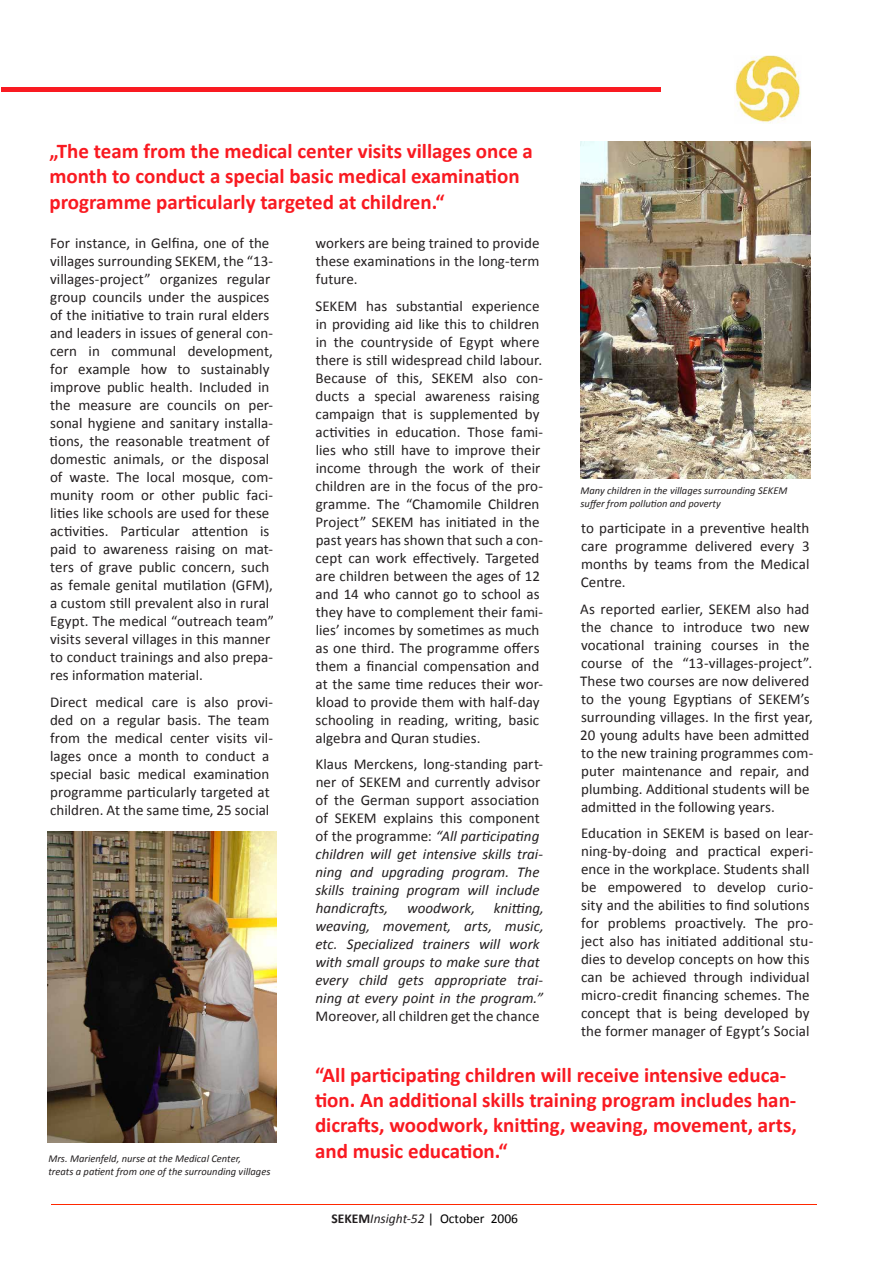
<style>
.page{position:relative;width:893px;height:1263px;background:#fff}
.page>*{position:absolute;margin:0;border:0;box-sizing:border-box;transform-origin:0 0}
.BackQuote{font:700 21px/25.2px "Calibri";color:#f91a21}
.RegArticle1{font:15px/18px "Calibri";letter-spacing:.005em;color:#231f20}
.RegArticle1-2{font:italic 15px/18px "Calibri";color:#231f20}
.t1{font:13.5px "Calibri";color:#000}
.PicDescription{font:italic 10.5px/12.6px "Calibri";color:#231f20}
.s1{font-style:normal}
.s2{font-weight:700;color:#231f20}
.s3{font-style:italic;color:#231f20}
</style>
<div class="page">
<img style="left:734px;top:55px;width:67px;height:69px">
<hr style="left:2px;top:87px;width:659px;height:4px;background:#f91a21">
<img style="left:580px;top:141px;width:230px;height:337px">
<img style="left:47px;top:832px;width:230px;height:310px">
<hr style="left:51px;top:1205px;width:766px;height:1px;background:#ff2700">
<p class="BackQuote" style="left:50px;top:139px;width:485px">„The team from the medical center visits villages once a month to conduct a special basic medical examination programme particularly targeted at children.“</p>
<p class="RegArticle1" style="left:50px;top:234px;width:226px">For instance, in Gelfina, one of the villages surrounding SEKEM, the “13- villages-project” organizes regular group councils under the auspices of the initiative to train rural elders and leaders in issues of general con&shy;cern in communal development, for example how to sustainably improve public health. Included in the measure are councils on per&shy;sonal hygiene and sanitary installa&shy;tions, the reasonable treatment of domestic animals, or the disposal of waste. The local mosque, com&shy;munity room or other public faci&shy;lities like schools are used for these activities. Particular attention is paid to awareness raising on mat&shy;ters of grave public concern, such as female genital mutilation (GFM), a custom still prevalent also in rural Egypt. The medical “outreach team” visits several villages in this manner to conduct trainings and also prepa&shy;res information material.</p>
<p class="RegArticle1" style="left:50px;top:693px;width:225px">Direct medical care is also provi&shy;ded on a regular basis. The team from the medical center visits vil&shy;lages once a month to conduct a special basic medical examination programme particularly targeted at children. At the same time, 25 social</p>
<p class="PicDescription" style="left:48px;top:1152px;width:224px">Mrs. Marienfeld, nurse at the Medical Center,<br>treats a patient from one of the surrounding villages</p>
<p class="RegArticle1" style="left:316px;top:234px;width:225px;text-align:justify">workers are being trained to provide these examinations in the long-term future.</p>
<p class="RegArticle1" style="left:315px;top:297px;width:229px">SEKEM has substantial experience in providing aid like this to children in the countryside of Egypt where there is still widespread child labour.<br>Because of this, SEKEM also con&shy;ducts a special awareness raising campaign that is supplemented by activities in education. Those fami&shy;lies who still have to improve their income through the work of their children are in the focus of the pro&shy;gramme. The “Chamomile Children Project” SEKEM has initiated in the past years has shown that such a con&shy;cept can work effectively. Targeted are children between the ages of 12 and 14 who cannot go to school as they have to complement their fami&shy;lies’ incomes by sometimes as much as one third. The programme offers them a financial compensation and at the same time reduces their wor&shy;kload to provide them with half-day schooling in reading, writing, basic algebra and Quran studies.</p>
<p class="RegArticle1-2" style="left:315px;top:755px;width:230px"><span class="s1">Klaus Merckens, long-standing part&shy;ner of SEKEM and currently advisor of the German support association of SEKEM explains this component of the programme:</span> “All participating children will get intensive skills trai&shy;ning and upgrading program. The skills training program will include handicrafts, woodwork, knitting, weaving, movement, arts, music, etc. Specialized trainers will work with small groups to make sure that every child gets appropriate trai&shy;ning at every point in the program.” <span class="s1">Moreover, all children get the chance</span></p>
<p class="PicDescription" style="left:580px;top:484px;width:208px">Many children in the villages surrounding SEKEM suffer from pollution and poverty</p>
<p class="RegArticle1" style="left:581px;top:519px;width:230px;text-align:justify">to participate in a preventive health care programme delivered every 3 months by teams from the Medical Centre.</p>
<p class="RegArticle1" style="left:580px;top:600px;width:235px">As reported earlier, SEKEM also had the chance to introduce two new vocational training courses in the course of the “13-villages-project”.<br>These two courses are now delivered to the young Egyptians of SEKEM’s surrounding villages. In the first year, 20 young adults have been admitted to the new training programmes com&shy;puter maintenance and repair, and plumbing. Additional students will be admitted in the following years.</p>
<p class="RegArticle1" style="left:581px;top:824px;width:234px">Education in SEKEM is based on lear&shy;ning-by-doing and practical experi&shy;ence in the workplace. Students shall be empowered to develop curio&shy;sity and the abilities to find solutions for problems proactively. The pro&shy;ject also has initiated additional stu&shy;dies to develop concepts on how this can be achieved through individual micro-credit financing schemes. The concept that is being developed by the former manager of Egypt’s Social</p>
<p class="BackQuote" style="left:315px;top:1062px;width:483px">“All participating children will receive intensive educa&shy;tion. An additional skills training program includes han&shy;dicrafts, woodwork, knitting, weaving, movement, arts, and music education.“</p>
<p class="t1" style="left:332px;top:1210px;width:188px"><span class="s2">SEKEM</span><span class="s3">Insight-52</span> | October 2006</p>
</div>
